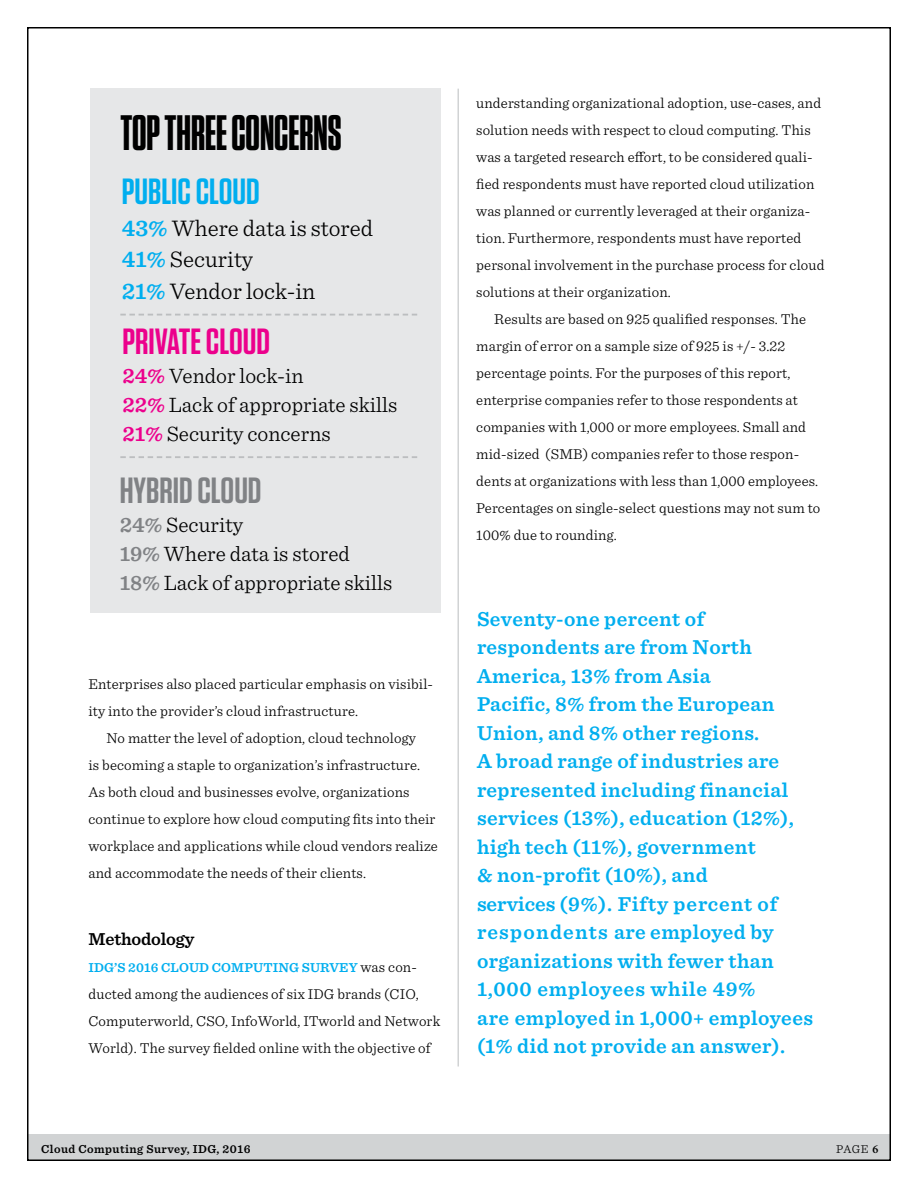
<style>
.page{position:relative;width:918px;height:1188px;background:#fff}
.page>*{position:absolute;margin:0;border:0;box-sizing:border-box;transform-origin:0 0}
.t1{font:700 49.65px "Tungsten Condensed";color:#000}
.t2{font:600 36.45px "Tungsten";color:#ec008c}
.t3{font:600 36.45px "Tungsten";color:#00aeef}
.t4{font:600 36.45px "Tungsten";color:#808285}
.t5{font:300 23.7px/31.5px "Sentinel";color:#000}
.t6{font:300 21.9px/29.1px "Sentinel";color:#000}
.t7{font:600 21px/28.5px "Sentinel";letter-spacing:.02em;color:#00aeef}
.t8{font:600 18px "Sentinel";color:#000}
.t9{font:300 15px/27px "Sentinel";letter-spacing:.01em;color:#000}
.t10{font:600 13.5px "Sentinel";letter-spacing:.01em;color:#00aeef}
.t11{font:600 12px "Sentinel";letter-spacing:.04em;color:#000}
.t12{font:300 12px "Sentinel";color:#000}
.s1{font-weight:600;color:#00aeef}
.s2{font-weight:600;color:#ec008c}
.s3{font-weight:600;color:#808285}
.s4{font-weight:300;font-size:15px;color:#000}
.s5{font-family:"Minion Pro";font-weight:600}
</style>
<div class="page">
<div style="left:27px;top:1134px;width:864px;height:27px;background:#d1d3d4"></div>
<hr style="left:458px;top:89px;width:1px;height:977px;background:#d1d3d4">
<div style="left:90px;top:88px;width:351px;height:525px;background:#e6e7e8"></div>
<svg style="left:120px;top:314px;width:297px;height:2px"></svg>
<svg style="left:120px;top:456px;width:297px;height:2px"></svg>
<h1 class="t1" style="left:120px;top:109px;width:221px">TOP THREE CONCERNS</h1>
<h2 class="t3" style="left:122px;top:172px;width:140px">PUBLIC CLOUD</h2>
<h3 class="t5" style="left:122px;top:210px;width:253px"><span class="s1">43%</span> Where data is stored<br><span class="s1">41%</span> Security<br><span class="s1">21%</span> Vendor lock-in</h3>
<h2 class="t2" style="left:122px;top:322px;width:149px">PRIVATE CLOUD</h2>
<h3 class="t6" style="left:122px;top:360px;width:277px"><span class="s2">24%</span> Vendor lock-in<br><span class="s2">22%</span> Lack of appropriate skills<br><span class="s2">21%</span> Security concerns</h3>
<h2 class="t4" style="left:120px;top:471px;width:143px">HYBRID CLOUD</h2>
<h3 class="t6" style="left:120px;top:508px;width:274px"><span class="s3">24%</span> Security<br><span class="s3">19%</span> Where data is stored<br><span class="s3">18%</span> Lack of appropriate skills</h3>
<p class="t9" style="left:88px;top:669px;width:346px">Enterprises also placed particular emphasis on visibil&shy;ity into the provider’s cloud infrastructure.</p>
<p class="t9" style="left:88px;top:723px;width:351px;text-indent:18px">No matter the level of adoption, cloud technology<br>is becoming a staple to organization’s infrastructure.<br>As both cloud and businesses evolve, organizations continue to explore how cloud computing fits into their workplace and applications while cloud vendors realize and accommodate the needs of their clients.</p>
<p class="t8" style="left:88px;top:925px;width:107px">Methodology</p>
<p class="t10" style="left:88px;top:957px;width:10px">IDG</p>
<p class="t10" style="left:114px;top:957px;width:304px">’s 2016 Cloud Computing Survey <span class="s4">was con-</span></p>
<p class="t9" style="left:89px;top:979px;width:353px">ducted among the audiences of six IDG brands (CIO,<br>Computerworld, CSO, InfoWorld, ITworld and Network<br>World). The survey fielded online with the objective of</p>
<p class="t9" style="left:476px;top:88px;width:350px">understanding organizational adoption, use-cases, and solution needs with respect to cloud computing. This was a targeted research effort, to be considered quali&shy;fied respondents must have reported cloud utilization was planned or currently leveraged at their organiza&shy;tion. Furthermore, respondents must have reported personal involvement in the purchase process for cloud solutions at their organization.</p>
<p class="t9" style="left:476px;top:304px;width:346px;text-indent:18px">Results are based on 925 qualified responses. The margin of error on a sample size of 925 is +/- 3.22 percentage points. For the purposes of this report, enterprise companies refer to those respondents at companies with 1,000 or more employees. Small and mid-sized (SMB) companies refer to those respon&shy;dents at organizations with less than 1,000 employees.<br>Percentages on single-select questions may not sum to 100% due to rounding.</p>
<p class="t7" style="left:477px;top:603px;width:338px">Seventy-one percent of respondents are from North<br>America, 13% from Asia<br>Pacific, 8% from the European<br>Union, and 8% other regions.<br>A broad range of industries are represented including financial services (13%), education (12%), high tech (11%), government<br>&amp; non-profit (10%), and<br>services (9%). Fifty percent of respondents are employed by organizations with fewer than<br>1,000 employees while 49%<br>are employed in 1,000+ employees (1% did not provide an answer).</p>
<p class="t11" style="left:41px;top:1139px;width:211px">Cloud Computing Survey, IDG, 2016</p>
<p class="t12" style="left:836px;top:1140px;width:44px">Page <span class="s5">6</span></p>
</div>
